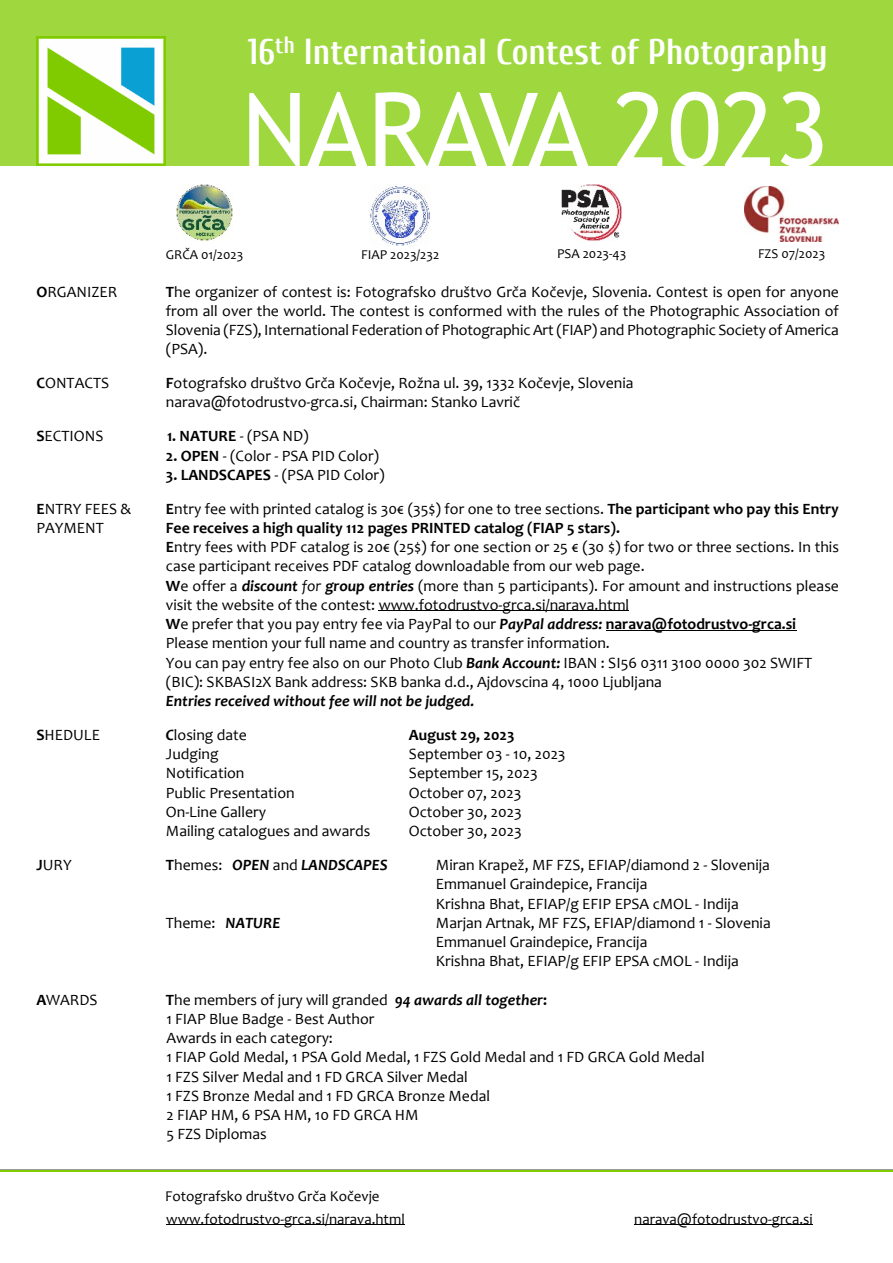
<style>
.page{position:relative;width:893px;height:1263px;background:#fff}
.page>*{position:absolute;margin:0;border:0;box-sizing:border-box;transform-origin:0 0}
.t1{font:102.45px "Trebuchet MS";color:#fff}
.t2{font:700 36px "Cuprum";color:#fff}
.t3{font:15.75px/19.2px "Candara";color:#000}
.t4{font:italic 700 15.75px/33.9px "Candara";color:#000}
.t5{font:700 15.75px "Candara";color:#000}
.t6{font:15px "Candara";color:#000}
.t7{font:13.5px "Candara";color:#000}
.s1{font-weight:700}
.s2{font-weight:400}
.s3{font-weight:700;font-style:italic}
.s4{font-style:italic}
.s5{font-weight:400;font-style:normal}
.s6{font-style:normal}
</style>
<div class="page">
<div style="left:0;top:0;width:893px;height:165px;background:#9ed83e"></div>
<img style="left:36px;top:36px;width:129px;height:129px">
<hr style="left:0;top:1170px;width:893px;height:1px;background:#80cc00">
<hr style="left:166px;top:1225px;width:114px;height:1px;background:#000">
<hr style="left:280px;top:1225px;width:125px;height:1px;background:#000">
<hr style="left:634px;top:1225px;width:134px;height:1px;background:#000">
<hr style="left:768px;top:1225px;width:45px;height:1px;background:#000">
<hr style="left:379px;top:611px;width:250px;height:1px;background:#000">
<hr style="left:606px;top:630px;width:190px;height:1px;background:#000">
<img style="left:562px;top:185px;width:60px;height:56px">
<img style="left:370px;top:186px;width:60px;height:60px">
<img style="left:744px;top:186px;width:95px;height:56px">
<img style="left:176px;top:185px;width:57px;height:55px">
<p class="t3" style="left:36px;top:283px;width:82px"><span class="s1">O</span>RGANIZER</p>
<p class="t3" style="left:36px;top:375px;width:74px"><span class="s1">C</span>ONTACTS</p>
<p class="t3" style="left:36px;top:428px;width:69px"><span class="s1">S</span>ECTIONS</p>
<p class="t3" style="left:36px;top:500px;width:96px"><span class="s1">E</span>NTRY FEES &amp;<br>PAYMENT</p>
<p class="t3" style="left:36px;top:727px;width:65px"><span class="s1">S</span>HEDULE</p>
<p class="t3" style="left:36px;top:857px;width:37px"><span class="s1">J</span>URY</p>
<p class="t3" style="left:36px;top:991px;width:63px"><span class="s1">A</span>WARDS</p>
<h2 class="t2" style="left:248px;top:32px;width:581px">16<sup>th</sup> International Contest of Photography</h2>
<h1 class="t1" style="left:242px;top:91px;width:589px">NARAVA 2023</h1>
<p class="t7" style="left:166px;top:249px;width:79px">GRČA 01/2023</p>
<p class="t7" style="left:361px;top:249px;width:80px">FIAP 2023/232</p>
<p class="t7" style="left:557px;top:248px;width:71px">PSA 2023-43</p>
<p class="t7" style="left:758px;top:248px;width:69px">FZS 07/2023</p>
<p class="t3" style="left:166px;top:283px;width:675px;text-align:justify"><span class="s1">T</span>he organizer of contest is: Fotografsko društvo Grča Kočevje, Slovenia. Contest is open for anyone from all over the world. The contest is conformed with the rules of the Photographic Association of Slovenia (FZS), International Federation of Photographic Art (FIAP) and Photographic Society of America (PSA).</p>
<p class="t3" style="left:166px;top:375px;width:469px"><span class="s1">F</span>otografsko društvo Grča Kočevje, Rožna ul. 39, 1332 Kočevje, Slovenia narava@fotodrustvo-grca.si, Chairman: Stanko Lavrič</p>
<p class="t5" style="left:167px;top:430px;width:143px">1. NATURE <span class="s2">- (PSA ND)</span></p>
<p class="t3" style="left:166px;top:447px;width:215px"><span class="s1">2. OPEN</span> - (Color - PSA PID Color)</p>
<p class="t3" style="left:166px;top:459px;width:675px;line-height:33.9px"><span class="s1">3. LANDSCAPES</span> - (PSA PID Color)<br><span class="s1">E</span>ntry fee with printed catalog is 30€ (35$) for one to tree sections. <span class="s1">The participant who pay this Entry</span></p>
<p class="t3" style="left:166px;top:520px;width:675px"><span class="s1">Fee receives a high quality 112 pages PRINTED catalog (FIAP 5 stars).<br>E</span>ntry fees with PDF catalog is 20€ (25$) for one section or 25 € (30 $) for two or three sections. In this case participant receives PDF catalog downloadable from our web page.<br><span class="s1">W</span>e offer a <span class="s3">discount</span> <span class="s4">for</span> <span class="s3">group entries</span> (more than 5 participants). For amount and instructions please visit the website of the contest: www.fotodrustvo-grca.si/narava.html<br><span class="s1">W</span>e prefer that you pay entry fee via PayPal to our <span class="s3">PayPal address:</span> <span class="s1">narava@fotodrustvo-grca.si </span>Please mention your full name and country as transfer information.<br>You can pay entry fee also on our Photo Club <span class="s3">Bank Account:</span> IBAN : SI56 0311 3100 0000 302 SWIFT (BIC): SKBASI2X Bank address: SKB banka d.d., Ajdovscina 4, 1000 Ljubljana</p>
<p class="t4" style="left:166px;top:685px;width:310px">Entries received without fee will not be judged.<br>C<span class="s5">losing date</span></p>
<p class="t5" style="left:409px;top:728px;width:107px">August 29, 2023</p>
<p class="t3" style="left:166px;top:746px;width:54px">Judging</p>
<p class="t3" style="left:409px;top:746px;width:158px">September 03 - 10, 2023</p>
<p class="t3" style="left:166px;top:765px;width:80px">Notification</p>
<p class="t3" style="left:409px;top:765px;width:130px">September 15, 2023</p>
<p class="t3" style="left:166px;top:784px;width:130px">Public Presentation</p>
<p class="t3" style="left:409px;top:784px;width:114px">October 07, 2023</p>
<p class="t3" style="left:166px;top:804px;width:102px">On-Line Gallery</p>
<p class="t3" style="left:409px;top:804px;width:114px">October 30, 2023</p>
<p class="t3" style="left:166px;top:823px;width:206px">Mailing catalogues and awards</p>
<p class="t3" style="left:409px;top:823px;width:114px">October 30, 2023</p>
<p class="t4" style="left:166px;top:849px;width:223px"><span class="s6">T</span><span class="s5">hemes:</span> OPEN <span class="s5">and</span> LANDSCAPES</p>
<p class="t3" style="left:436px;top:857px;width:336px">Miran Krapež, MF FZS, EFIAP/diamond 2 - Slovenija<br>Emmanuel Graindepice, Francija<br>Krishna Bhat, EFIAP/g EFIP EPSA cMOL - Indija</p>
<p class="t3" style="left:166px;top:915px;width:116px">Theme: <span class="s3">NATURE</span></p>
<p class="t3" style="left:436px;top:915px;width:336px">Marjan Artnak, MF FZS, EFIAP/diamond 1 - Slovenia<br>Emmanuel Graindepice, Francija<br>Krishna Bhat, EFIAP/g EFIP EPSA cMOL - Indija</p>
<p class="t3" style="left:166px;top:991px;width:540px"><span class="s1">T</span>he members of jury will granded <span class="s3">94 awards all together</span><span class="s1">:<br></span>1 FIAP Blue Badge - Best Author<br>Awards in each category:<br>1 FIAP Gold Medal, 1 PSA Gold Medal, 1 FZS Gold Medal and 1 FD GRCA Gold Medal 1 FZS Silver Medal and 1 FD GRCA Silver Medal<br>1 FZS Bronze Medal and 1 FD GRCA Bronze Medal<br>2 FIAP HM, 6 PSA HM, 10 FD GRCA HM<br>5 FZS Diplomas</p>
<p class="t6" style="left:165px;top:1190px;width:216px">Fotografsko društvo Grča Kočevje</p>
<p class="t6" style="left:166px;top:1213px;width:240px">www.fotodrustvo-grca.si/narava.html</p>
<p class="t6" style="left:634px;top:1213px;width:180px">narava@fotodrustvo-grca.si</p>
</div>
